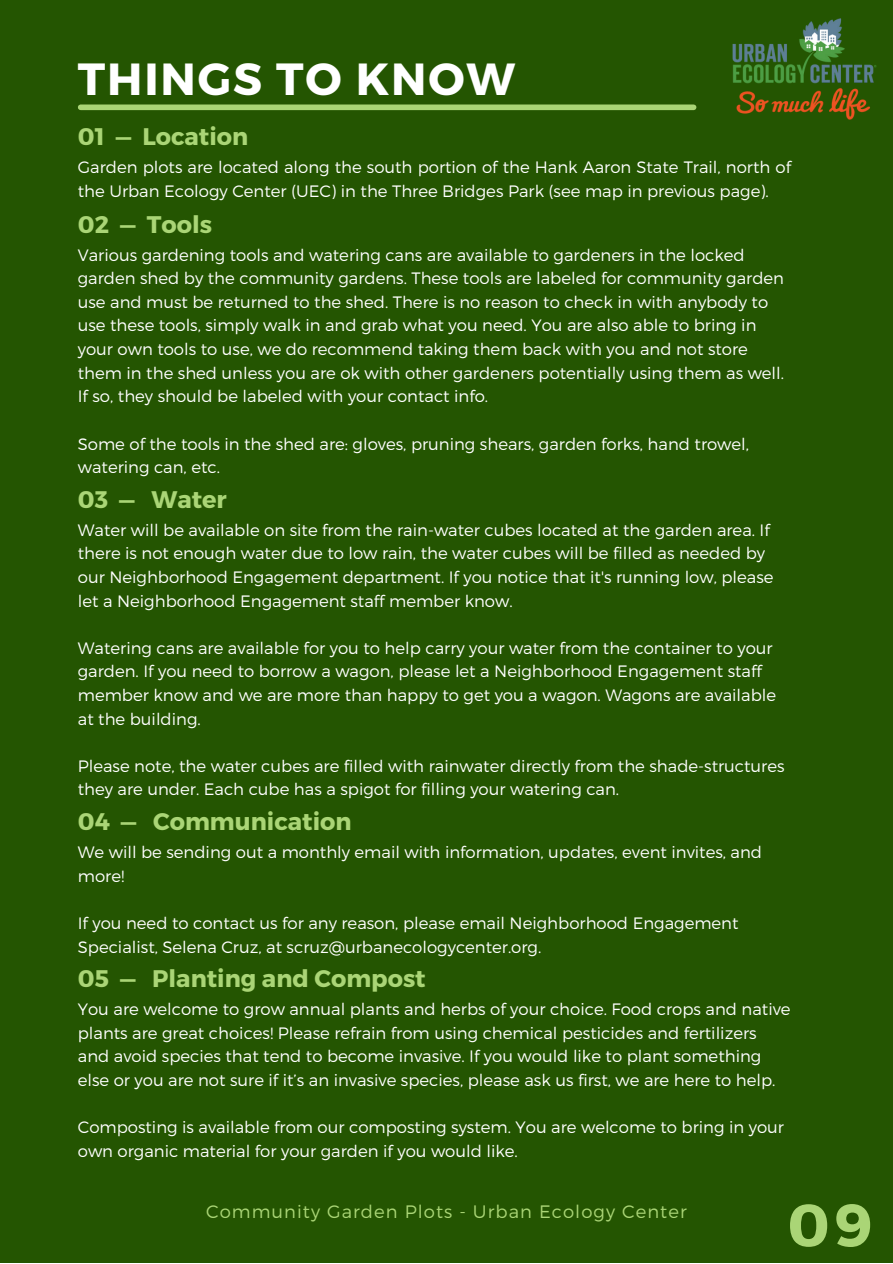
<style>
.page{position:relative;width:893px;height:1264px;background:#fff}
.page>*{position:absolute;margin:0;border:0;box-sizing:border-box;transform-origin:0 0}
.t1{font:700 60px "Montserrat";color:#aad576}
.t2{font:700 45px "Montserrat";letter-spacing:.04em;color:#fff}
.t3{font:700 24px "Montserrat";color:#aad576}
.t4{font:300 18px "Montserrat";letter-spacing:.06em;color:#aad576}
.t5{font:300 16.5px/23.5px "Montserrat";color:#fff}
</style>
<div class="page">
<div style="left:0;top:0;width:892px;height:1262px;background:#245501"></div>
<div style="left:81px;top:104px;width:612px;height:6px;background:#aad576"></div>
<img style="left:732px;top:18px;width:144px;height:102px">
<h2 class="t2" style="left:78px;top:50px;width:439px">THINGS TO KNOW</h2>
<h3 class="t3" style="left:78px;top:121px;width:172px">01 — Location</h3>
<p class="t5" style="left:78px;top:155px;width:714px">Garden plots are located along the south portion of the Hank Aaron State Trail, north of the Urban Ecology Center (UEC) in the Three Bridges Park (see map in previous page).</p>
<h3 class="t3" style="left:78px;top:208px;width:136px">02 — Tools</h3>
<p class="t5" style="left:78px;top:242px;width:707px">Various gardening tools and watering cans are available to gardeners in the locked garden shed by the community gardens. These tools are labeled for community garden use and must be returned to the shed. There is no reason to check in with anybody to use these tools, simply walk in and grab what you need. You are also able to bring in your own tools to use, we do recommend taking them back with you and not store them in the shed unless you are ok with other gardeners potentially using them as well.<br>If so, they should be labeled with your contact info.</p>
<p class="t5" style="left:78px;top:431px;width:672px">Some of the tools in the shed are: gloves, pruning shears, garden forks, hand trowel, watering can, etc.</p>
<h3 class="t3" style="left:78px;top:483px;width:150px">03 — Water</h3>
<p class="t5" style="left:78px;top:517px;width:697px">Water will be available on site from the rain-water cubes located at the garden area. If there is not enough water due to low rain, the water cubes will be filled as needed by our Neighborhood Engagement department. If you notice that it's running low, please let a Neighborhood Engagement staff member know.</p>
<p class="t5" style="left:78px;top:635px;width:699px">Watering cans are available for you to help carry your water from the container to your garden. If you need to borrow a wagon, please let a Neighborhood Engagement staff member know and we are more than happy to get you a wagon. Wagons are available at the building.</p>
<p class="t5" style="left:78px;top:753px;width:708px">Please note, the water cubes are filled with rainwater directly from the shade-structures they are under. Each cube has a spigot for filling your watering can.</p>
<h3 class="t3" style="left:78px;top:806px;width:275px">04 — Communication</h3>
<p class="t5" style="left:78px;top:839px;width:685px">We will be sending out a monthly email with information, updates, event invites, and more!</p>
<p class="t5" style="left:78px;top:910px;width:662px">If you need to contact us for any reason, please email Neighborhood Engagement<br>Specialist, Selena Cruz, at scruz@urbanecologycenter.org.</p>
<h3 class="t3" style="left:78px;top:963px;width:349px">05 — Planting and Compost</h3>
<p class="t5" style="left:78px;top:996px;width:714px">You are welcome to grow annual plants and herbs of your choice. Food crops and native plants are great choices! Please refrain from using chemical pesticides and fertilizers and avoid species that tend to become invasive. If you would like to plant something else or you are not sure if it’s an invasive species, please ask us first, we are here to help.</p>
<p class="t5" style="left:78px;top:1114px;width:707px">Composting is available from our composting system. You are welcome to bring in your own organic material for your garden if you would like.</p>
<p class="t4" style="left:206px;top:1199px;width:482px">Community Garden Plots - Urban Ecology Center</p>
<h1 class="t1" style="left:787px;top:1186px;width:86px">09</h1>
</div>
